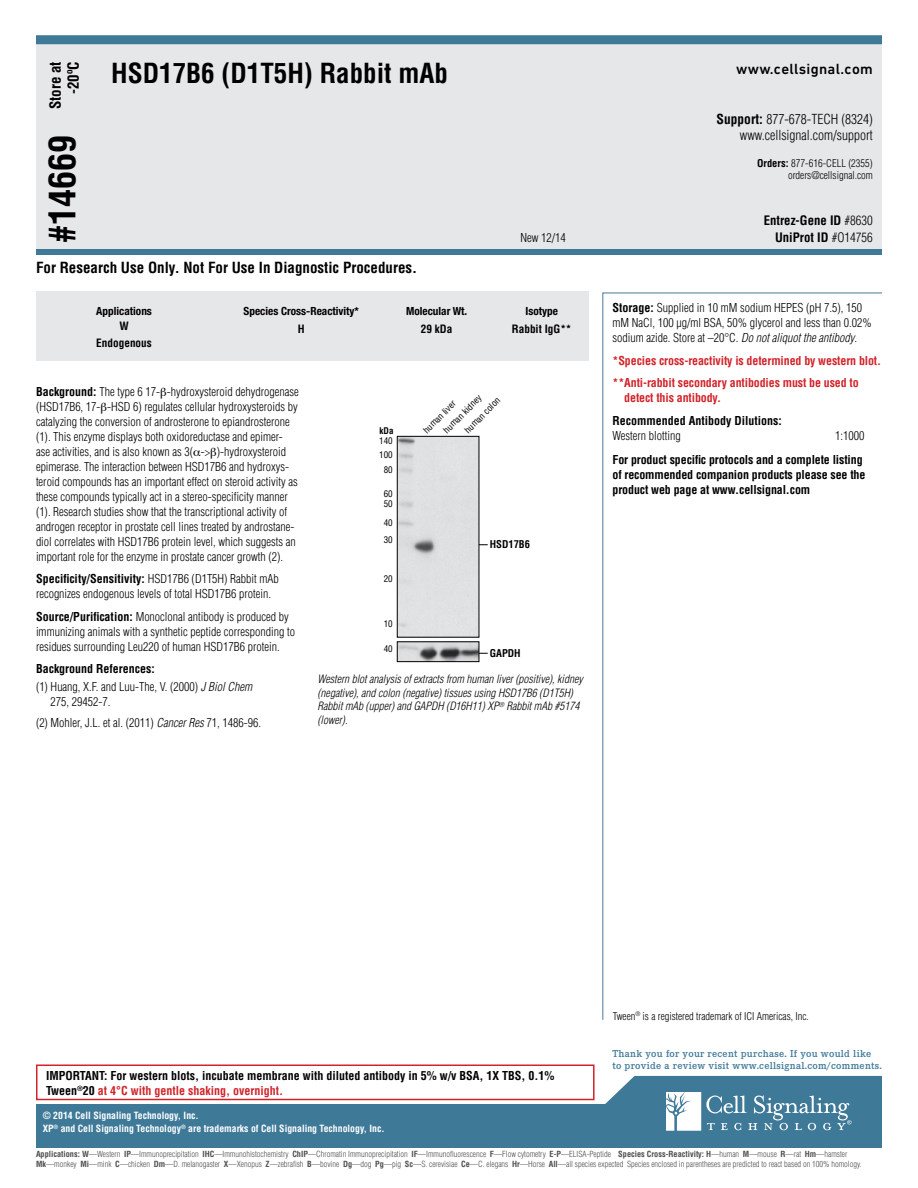
<style>
.page{position:relative;width:918px;height:1188px;background:#fff}
.page>*{position:absolute;margin:0;border:0;box-sizing:border-box;transform-origin:0 0}
.t1{font:700 condensed 36px "Helvetica";color:#000}
.t2{font:700 condensed 27px "Helvetica";color:#000}
.t3{font:700 condensed 15px/18px "Helvetica";color:#000;text-align:right}
.t4{font:500 15px "DIN Next W1 G";letter-spacing:.02em;color:#000}
.t5{font:300 condensed 13.5px/16.2px "Helvetica";color:#000;text-align:right}
.t6{font:700 condensed 12.75px "Helvetica";color:#000}
.t7{font:300 condensed 12px/15px "Helvetica";color:#000}
.t8{font:700 condensed 12px/15px "Helvetica";color:#000}
.t9{font:700 condensed 12px/22.5px "Helvetica";letter-spacing:-.01em;color:#d2232a}
.t10{font:italic 300 condensed 11.25px/13.5px "Helvetica";color:#000}
.t11{font:700 condensed 11.25px "Helvetica Neue LTW1 G";color:#000}
.t12{font:700 condensed 11.25px "Helvetica";color:#000}
.t13{font:600 10.5px/12px "Corporate E Pro";letter-spacing:.025em;color:#3e7998}
.t14{font:300 condensed 10.5px/12.6px "Helvetica";color:#000;text-align:right}
.t15{font:700 condensed 10.5px "Helvetica";color:#000}
.t16{font:700 condensed 9.75px "Helvetica";color:#fff}
.t17{font:condensed 9px/14.5px "Helvetica";color:#000}
.t18{font:700 condensed 9px "Helvetica";color:#000}
.t19{font:300 condensed 8.25px/9.9px "Helvetica";color:#4d4d4f}
.s1{font-weight:700}
.s2{font-weight:300}
.s3{font-style:italic}
.s4{color:#d2232a}
</style>
<div class="page">
<div style="left:36px;top:43px;width:846px;height:210px;background:#e6e7e8"></div>
<div style="left:36px;top:249px;width:846px;height:6px;background:#3e7998"></div>
<div style="left:36px;top:35px;width:846px;height:9px;background:#3e7998"></div>
<div style="left:36px;top:1104px;width:846px;height:44px;background:#3e7998"></div>
<svg style="left:605px;top:1076px;width:277px;height:55px"></svg>
<div style="left:36px;top:291px;width:552px;height:70px;background:#e6e7e8"></div>
<div style="left:36px;top:1065px;width:559px;height:35px;border:2px solid #d2232a"></div>
<svg style="left:602px;top:292px;width:280px;height:728px"></svg>
<div style="left:399px;top:438px;width:78px;height:198px;background:#dfe0e1"></div>
<img style="left:399px;top:643px;width:78px;height:17px">
<div style="left:397px;top:436px;width:82px;height:202px;border:1px solid #000"></div>
<div style="left:397px;top:641px;width:82px;height:21px;border:1px solid #000"></div>
<p class="t3" style="left:46px;top:109px;width:49px;rotate:-90deg">Store at -20ºC</p>
<h1 class="t1" style="left:40px;top:243px;width:109px;rotate:-90deg">#14669</h1>
<h2 class="t2" style="left:111px;top:57px;width:338px">HSD17B6 (D1T5H) Rabbit mAb</h2>
<p class="t3" style="left:36px;top:258px;width:383px">For Research Use Only. Not For Use In Diagnostic Procedures.</p>
<p class="t4" style="left:736px;top:60px;width:138px">www.cellsignal.com</p>
<p class="t5" style="left:717px;top:110px;width:158px"><span class="s1">Support:</span> 877-678-TECH (8324) www.cellsignal.com/support</p>
<p class="t14" style="left:757px;top:157px;width:117px"><span class="s1">Orders:</span> 877-616-CELL (2355) orders@cellsignal.com</p>
<p class="t6" style="left:764px;top:213px;width:111px">Entrez-Gene ID <span class="s2">#8630</span></p>
<p class="t7" style="left:520px;top:230px;width:47px">New 12/14</p>
<p class="t6" style="left:775px;top:229px;width:99px">UniProt ID <span class="s2">#O14756</span></p>
<p class="t11" style="left:96px;top:304px;width:57px">Applications</p>
<p class="t11" style="left:244px;top:304px;width:117px">Species Cross-Reactivity*</p>
<p class="t11" style="left:406px;top:304px;width:63px">Molecular Wt.</p>
<p class="t11" style="left:526px;top:305px;width:34px">Isotype</p>
<p class="t12" style="left:119px;top:319px;width:11px">W</p>
<p class="t12" style="left:298px;top:322px;width:8px">H</p>
<p class="t12" style="left:421px;top:322px;width:33px">29 kDa</p>
<p class="t12" style="left:512px;top:322px;width:61px">Rabbit IgG**</p>
<p class="t12" style="left:96px;top:335px;width:57px">Endogenous</p>
<p class="t7" style="left:36px;top:384px;width:264px"><span class="s1">Background:</span> The type 6 17- -hydroxysteroid dehydrogenase (HSD17B6, 17- -HSD 6) regulates cellular hydroxysteroids by catalyzing the conversion of androsterone to epiandrosterone (1). This enzyme displays both oxidoreductase and epimer&shy;ase activities, and is also known as 3( -&gt; )-hydroxysteroid epimerase. The interaction between HSD17B6 and hydroxys&shy;teroid compounds has an important effect on steroid activity as these compounds typically act in a stereo-specificity manner (1). Research studies show that the transcriptional activity of androgen receptor in prostate cell lines treated by androstane&shy;diol correlates with HSD17B6 protein level, which suggests an important role for the enzyme in prostate cancer growth (2).</p>
<p class="t7" style="left:36px;top:571px;width:244px"><span class="s1">Specificity/Sensitivity:</span> HSD17B6 (D1T5H) Rabbit mAb recognizes endogenous levels of total HSD17B6 protein.</p>
<p class="t7" style="left:36px;top:609px;width:261px"><span class="s1">Source/Purification:</span> Monoclonal antibody is produced by immunizing animals with a synthetic peptide corresponding to residues surrounding Leu220 of human HSD17B6 protein.</p>
<p class="t7" style="left:36px;top:660px;width:218px;line-height:18px"><span class="s1">Background References:<br></span>(1) Huang, X.F. and Luu-The, V. (2000) <span class="s3">J Biol Chem</span></p>
<p class="t7" style="left:36px;top:691px;width:226px;line-height:21px;text-indent:15px">275, 29452-7.<br>(2) Mohler, J.L. et al. (2011) <span class="s3">Cancer Res</span> 71, 1486-96.</p>
<p class="t17" style="left:440px;top:426px;width:51px;rotate:-45deg">human kidney</p>
<p class="t17" style="left:461px;top:426px;width:48px;rotate:-45deg">human colon</p>
<p class="t17" style="left:420px;top:426px;width:43px;rotate:-45deg">human liver</p>
<p class="t18" style="left:380px;top:425px;width:15px">kDa</p>
<p class="t17" style="left:379px;top:433px;width:15px;text-align:center">140<br>100<br>80</p>
<p class="t17" style="left:384px;top:488px;width:10px;line-height:10.1px">60<br>50</p>
<p class="t17" style="left:384px;top:514px;width:10px;line-height:17.5px">40<br>30</p>
<p class="t17" style="left:384px;top:571px;width:10px">20</p>
<p class="t15" style="left:490px;top:538px;width:42px">HSD17B6</p>
<p class="t17" style="left:384px;top:616px;width:10px">10</p>
<p class="t17" style="left:384px;top:641px;width:10px">40</p>
<p class="t15" style="left:490px;top:647px;width:32px">GAPDH</p>
<p class="t10" style="left:318px;top:672px;width:267px">Western blot analysis of extracts from human liver (positive), kidney (negative), and colon (negative) tissues using HSD17B6 (D1T5H)<br>Rabbit mAb (upper) and GAPDH (D16H11) XP<sup>®</sup> Rabbit mAb #5174 (lower).</p>
<p class="t7" style="left:613px;top:300px;width:261px"><span class="s1">Storage:</span> Supplied in 10 mM sodium HEPES (pH 7.5), 150 mM NaCl, 100 µg/ml BSA, 50% glycerol and less than 0.02% sodium azide. Store at –20°C. <span class="s3">Do not aliquot the antibody</span>.</p>
<p class="t9" style="left:613px;top:349px;width:270px">*Species cross-reactivity is determined by western blot. **Anti-rabbit secondary antibodies must be used to</p>
<p class="t9" style="left:624px;top:386px;width:98px">detect this antibody.</p>
<p class="t8" style="left:613px;top:413px;width:171px">Recommended Antibody Dilutions:</p>
<p class="t7" style="left:613px;top:428px;width:70px">Western blotting</p>
<p class="t7" style="left:835px;top:428px;width:31px">1:1000</p>
<p class="t8" style="left:613px;top:452px;width:255px">For product specific protocols and a complete listing of recommended companion products please see the product web page at www.cellsignal.com</p>
<p class="t8" style="left:46px;top:1068px;width:510px">IMPORTANT: For western blots, incubate membrane with diluted antibody in 5% w/v BSA, 1X TBS, 0.1%<br>Tween<sup>®</sup>20 <span class="s4">at 4°C with gentle shaking, overnight.</span></p>
<p class="t16" style="left:43px;top:1109px;width:158px">© 2014 Cell Signaling Technology, Inc.</p>
<p class="t16" style="left:43px;top:1122px;width:343px">XP<sup>®</sup> and Cell Signaling Technology<sup>®</sup> are trademarks of Cell Signaling Technology, Inc.</p>
<p class="t14" style="left:613px;top:1009px;width:198px">Tween<sup>®</sup> is a registered trademark of ICI Americas, Inc.</p>
<p class="t13" style="left:612px;top:1047px;width:271px">Thank you for your recent purchase. If you would like to provide a review visit www.cellsignal.com/comments.</p>
<p class="t19" style="left:36px;top:1149px;width:827px"><span class="s1">Applications: W</span>—Western <span class="s1">IP</span>—Immunoprecipitation <span class="s1">IHC</span>—Immunohistochemistry <span class="s1">ChIP</span>—Chromatin Immunoprecipitation <span class="s1">IF</span>—Immunofluorescence <span class="s1">F</span>—Flow cytometry <span class="s1">E-P</span>—ELISA-Peptide <span class="s1">Species Cross-Reactivity: H</span>—human <span class="s1">M</span>—mouse <span class="s1">R</span>—rat <span class="s1">Hm</span>—hamster<br><span class="s1">Mk</span>—monkey <span class="s1">Mi</span>—mink <span class="s1">C</span>—chicken <span class="s1">Dm</span>—D. melanogaster <span class="s1">X</span>—Xenopus <span class="s1">Z</span>—zebrafish <span class="s1">B</span>—bovine <span class="s1">Dg</span>—dog <span class="s1">Pg</span>—pig <span class="s1">Sc</span>—S. cerevisiae <span class="s1">Ce</span>—C. elegans <span class="s1">Hr</span>—Horse <span class="s1">All</span>—all species expected Species enclosed in parentheses are predicted to react based on 100% homology.</p>
</div>
